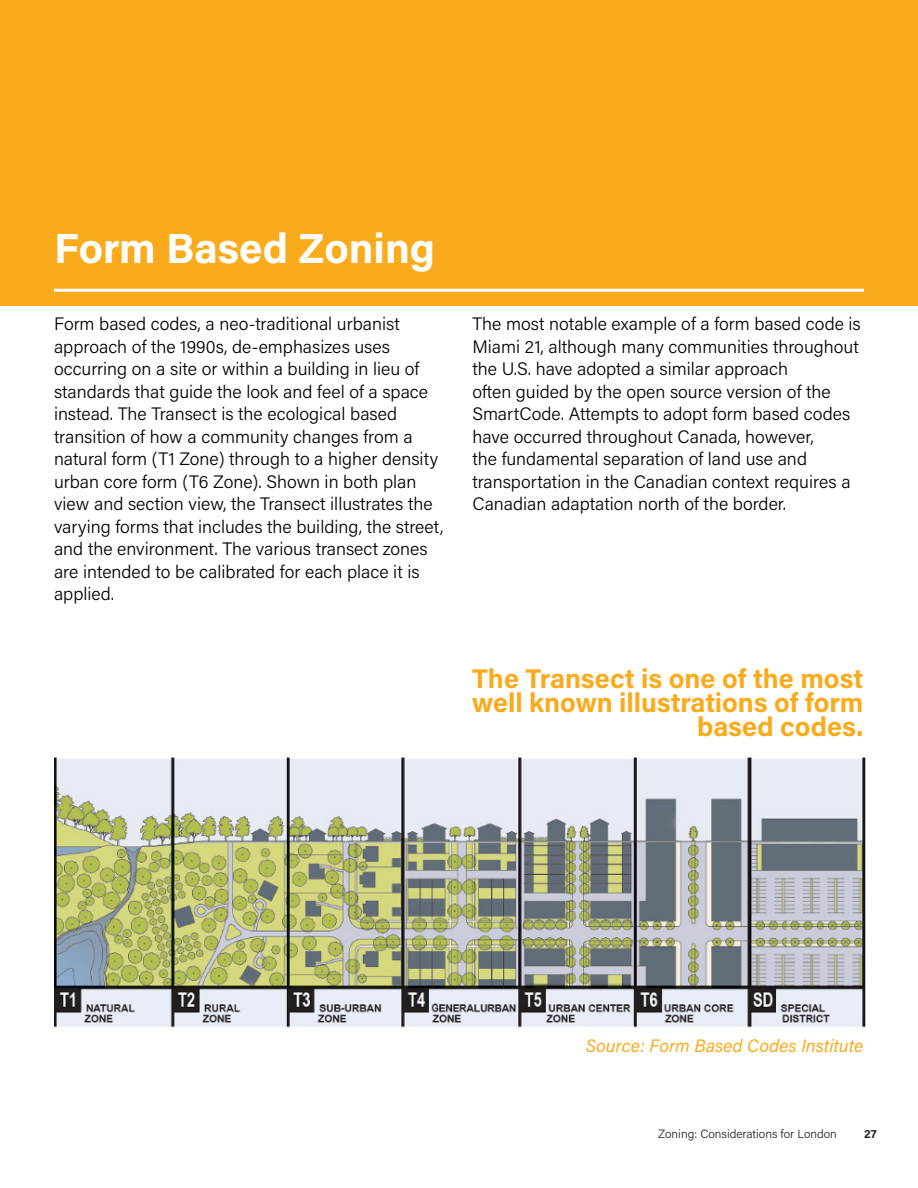
<style>
.page{position:relative;width:918px;height:1188px;background:#fff}
.page>*{position:absolute;margin:0;border:0;box-sizing:border-box;transform-origin:0 0}
.Title_-_first_level{font:700 42px "Acumin Pro";color:#fff}
.Body{font:700 27px/24px "Acumin Pro";color:#faab1c;text-align:right}
.Highlight_-_second_l{font:300 18px/22.5px "Acumin Pro";color:#000001}
.Body-2{font:italic 18px "Acumin Pro";color:#faab1c}
.t1{font:300 12px "Acumin Pro";color:#231f20}
.t2{font:700 12px "Acumin Pro";color:#231f20}
</style>
<div class="page">
<div style="left:0;top:0;width:918px;height:306px;background:#faab1c"></div>
<hr style="left:54px;top:289px;width:810px;height:3px;background:#fff">
<img style="left:54px;top:757px;width:811px;height:271px">
<p class="Title_-_first_level" style="left:54px;top:219px;width:383px">Form Based Zoning</p>
<p class="Highlight_-_second_l" style="left:54px;top:312px;width:391px">Form based codes, a neo-traditional urbanist approach of the 1990s, de-emphasizes uses occurring on a site or within a building in lieu of standards that guide the look and feel of a space instead. The Transect is the ecological based transition of how a community changes from a natural form (T1 Zone) through to a higher density urban core form (T6 Zone). Shown in both plan view and section view, the Transect illustrates the varying forms that includes the building, the street, and the environment. The various transect zones are intended to be calibrated for each place it is applied.</p>
<p class="Highlight_-_second_l" style="left:472px;top:312px;width:390px">The most notable example of a form based code is Miami 21, although many communities throughout the U.S. have adopted a similar approach<br>often guided by the open source version of the SmartCode. Attempts to adopt form based codes have occurred throughout Canada, however,<br>the fundamental separation of land use and transportation in the Canadian context requires a Canadian adaptation north of the border.</p>
<p class="Body" style="left:472px;top:665px;width:393px">The Transect is one of the most well known illustrations of form based codes.</p>
<p class="Body-2" style="left:586px;top:1034px;width:279px">Source: Form Based Codes Institute</p>
<p class="t1" style="left:658px;top:1126px;width:180px">Zoning: Considerations for London</p>
<p class="t2" style="left:864px;top:1126px;width:14px">27</p>
</div>
